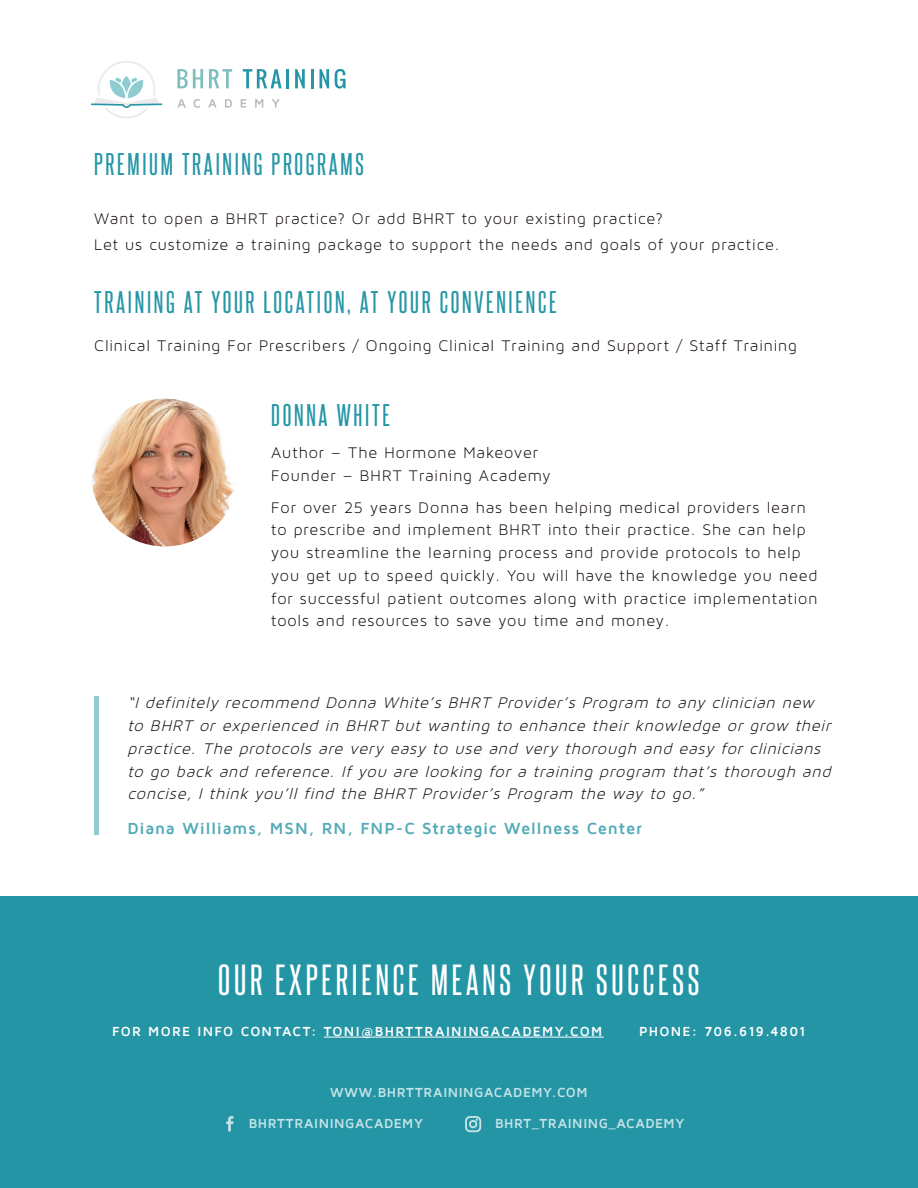
<style>
.page{position:relative;width:918px;height:1188px;background:#fff}
.page>*{position:absolute;margin:0;border:0;box-sizing:border-box;transform-origin:0 0}
.t1{font:37.5px "Steelfish Rg";letter-spacing:.1em;color:#fff}
.t2{font:27px "Steelfish Rg";letter-spacing:.1em;color:#2596a6}
.t3{font:16.5px/22.8px "Maven Pro Light 300";letter-spacing:.055em;color:#100906}
.t4{font:italic 16.5px/22.8px "Maven Pro Light 300";color:#100906}
.t5{font:700 16.5px "Maven Pro";letter-spacing:.045em;color:#52abb8}
.t6{font:700 13.5px "Maven Pro";letter-spacing:.04em;color:#fff}
.t7{font:700 13.5px "Maven Pro";letter-spacing:.095em;color:#fff}
.t8{font:700 13.5px "Maven Pro";letter-spacing:.09em;color:#fff}
</style>
<div class="page">
<div style="left:0;top:896px;width:918px;height:292px;background:#2495a5"></div>
<hr style="left:324px;top:1037px;width:280px;height:1px;background:#fff">
<img style="left:92px;top:399px;width:142px;height:147px">
<svg style="left:226px;top:1116px;width:7px;height:15px"></svg>
<svg style="left:465px;top:1116px;width:16px;height:16px"></svg>
<svg style="left:177px;top:69px;width:26px;height:19px"></svg>
<svg style="left:209px;top:69px;width:23px;height:19px"></svg>
<svg style="left:243px;top:69px;width:39px;height:19px"></svg>
<hr style="left:286px;top:69px;width:3px;height:19px;background:#2696a6">
<svg style="left:295px;top:69px;width:10px;height:19px"></svg>
<svg style="left:311px;top:69px;width:2px;height:19px"></svg>
<svg style="left:319px;top:69px;width:10px;height:19px"></svg>
<svg style="left:335px;top:69px;width:11px;height:20px"></svg>
<svg style="left:177px;top:99px;width:9px;height:9px"></svg>
<svg style="left:194px;top:99px;width:6px;height:9px"></svg>
<svg style="left:208px;top:99px;width:9px;height:9px"></svg>
<svg style="left:225px;top:99px;width:7px;height:9px"></svg>
<svg style="left:241px;top:99px;width:5px;height:9px"></svg>
<svg style="left:255px;top:99px;width:8px;height:9px"></svg>
<svg style="left:272px;top:99px;width:8px;height:9px"></svg>
<svg style="left:91px;top:61px;width:71px;height:57px"></svg>
<div style="left:94px;top:696px;width:5px;height:138px;background:#91cad2"></div>
<h2 class="t2" style="left:94px;top:148px;width:271px">PREMIUM TRAINING PROGRAMS</h2>
<p class="t3" style="left:94px;top:205px;width:687px;line-height:25.8px">Want to open a BHRT practice? Or add BHRT to your existing practice?<br>Let us customize a training package to support the needs and goals of your practice.</p>
<h2 class="t2" style="left:94px;top:286px;width:464px">TRAINING AT YOUR LOCATION, AT YOUR CONVENIENCE</h2>
<p class="t3" style="left:94px;top:334px;width:704px">Clinical Training For Prescribers / Ongoing Clinical Training and Support / Staff Training</p>
<h2 class="t2" style="left:271px;top:399px;width:120px">DONNA WHITE</h2>
<p class="t3" style="left:271px;top:441px;width:281px">Author – The Hormone Makeover<br>Founder – BHRT Training Academy</p>
<p class="t3" style="left:271px;top:496px;width:548px">For over 25 years Donna has been helping medical providers learn to prescribe and implement BHRT into their practice. She can help you streamline the learning process and provide protocols to help you get up to speed quickly. You will have the knowledge you need for successful patient outcomes along with practice implementation tools and resources to save you time and money.</p>
<p class="t4" style="left:128px;top:691px;width:709px">“I definitely recommend Donna White’s BHRT Provider’s Program to any clinician new to BHRT or experienced in BHRT but wanting to enhance their knowledge or grow their practice. The protocols are very easy to use and very thorough and easy for clinicians to go back and reference. If you are looking for a training program that’s thorough and concise, I think you’ll find the BHRT Provider’s Program the way to go.”</p>
<p class="t5" style="left:128px;top:820px;width:516px">Diana Williams, MSN, RN, FNP-C Strategic Wellness Center</p>
<h1 class="t1" style="left:218px;top:956px;width:483px">OUR EXPERIENCE MEANS YOUR SUCCESS</h1>
<p class="t7" style="left:112px;top:1024px;width:492px">FOR MORE INFO CONTACT: TONI@BHRTTRAININGACADEMY.COM</p>
<p class="t8" style="left:639px;top:1024px;width:168px">PHONE: 706.619.4801</p>
<p class="t6" style="left:330px;top:1085px;width:259px">WWW.BHRTTRAININGACADEMY.COM</p>
<p class="t6" style="left:249px;top:1117px;width:176px">BHRTTRAININGACADEMY</p>
<p class="t6" style="left:495px;top:1117px;width:191px">BHRT_TRAINING_ACADEMY</p>
</div>
